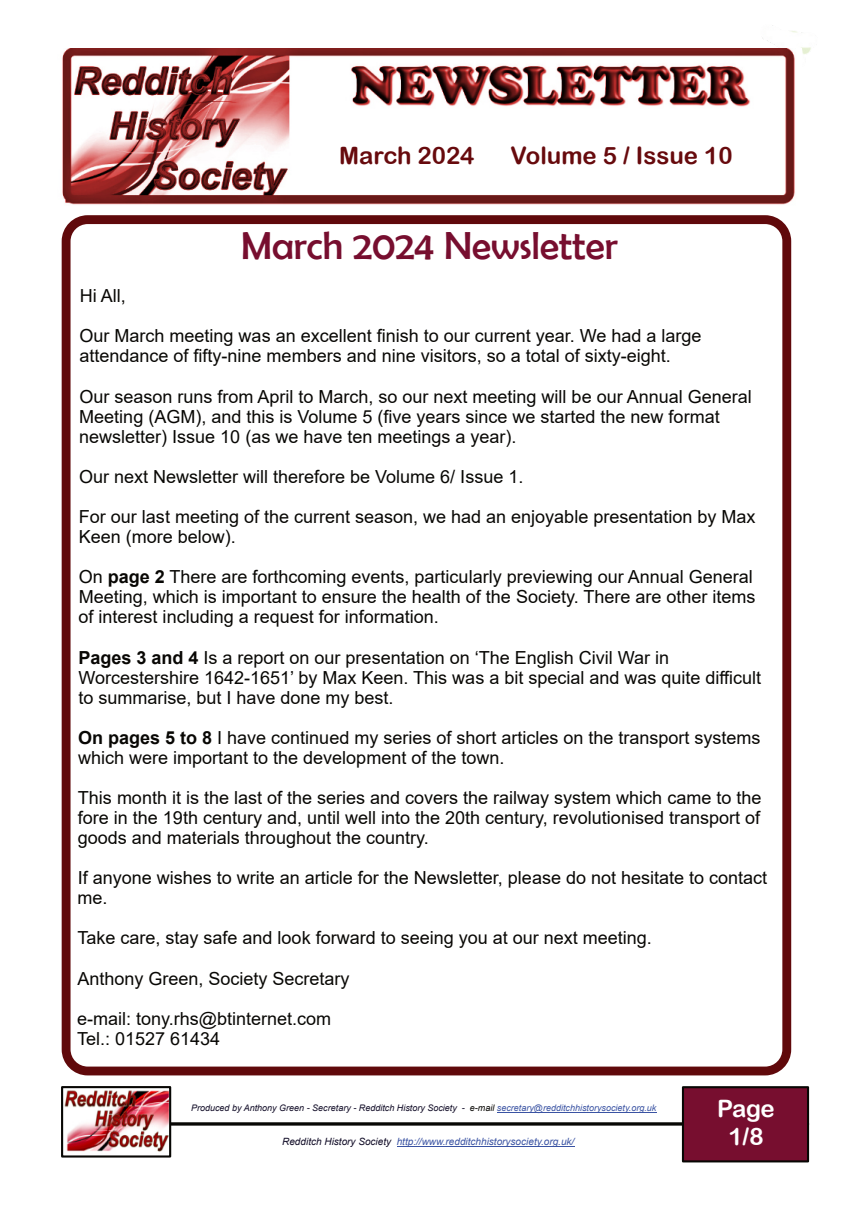
<style>
.page{position:relative;width:859px;height:1208px;background:#fff}
.page>*{position:absolute;margin:0;border:0;box-sizing:border-box;transform-origin:0 0}
.t1{font:39.3px "Berlin Sans FB";color:#770e2f}
.t2{font:24px "Arial Rounded MT Bold";color:#670a0d}
.t3{font:24px "Arial Rounded MT Bold";color:#fff}
.t4{font:18px/20.1px "Arial";letter-spacing:-.005em;color:#080704}
.t5{font:italic 10px "Arial";color:#3a53a3}
.t6{font:italic 9px "Arial";color:#110c27}
.s1{font-weight:700}
.s2{color:#080704}
.s3{color:#3a53a3}
.s4{color:#110c27}
</style>
<div class="page">
<div style="left:62px;top:215px;width:729px;height:860px;border:9px solid #60090b;border-radius:22px"></div>
<hr style="left:101px;top:1122px;width:706px;height:3px;background:#080704">
<div style="left:682px;top:1086px;width:127px;height:76px;background:#770e2f;border:2px solid #080704"></div>
<hr style="left:397px;top:1146px;width:177px;height:1px;background:#3a53a3">
<img style="left:64px;top:1090px;width:104px;height:62px">
<div style="left:61px;top:1086px;width:110px;height:71px;border:2px solid #080704"></div>
<hr style="left:497px;top:1112px;width:159px;height:1px;background:#3a53a3">
<img style="left:761px;top:25px;width:50px;height:29px">
<img style="left:62px;top:49px;width:739px;height:156px">
<h2 class="t2" style="left:339px;top:146px;width:137px">March 2024</h2>
<h2 class="t2" style="left:511px;top:146px;width:224px">Volume 5 / Issue 10</h2>
<h1 class="t1" style="left:241px;top:224px;width:378px">March 2024 Newsletter</h1>
<p class="t4" style="left:80px;top:287px;width:48px">Hi All,</p>
<p class="t4" style="left:79px;top:328px;width:624px">Our March meeting was an excellent finish to our current year. We had a large attendance of fifty-nine members and nine visitors, so a total of sixty-eight.</p>
<p class="t4" style="left:79px;top:388px;width:674px">Our season runs from April to March, so our next meeting will be our Annual General<br>Meeting (AGM), and this is Volume 5 (five years since we started the new format newsletter) Issue 10 (as we have ten meetings a year).</p>
<p class="t4" style="left:79px;top:468px;width:446px">Our next Newsletter will therefore be Volume 6/ Issue 1.</p>
<p class="t4" style="left:79px;top:508px;width:678px">For our last meeting of the current season, we had an enjoyable presentation by Max<br>Keen (more below).</p>
<p class="t4" style="left:79px;top:568px;width:678px">On <span class="s1">page 2</span> There are forthcoming events, particularly previewing our Annual General<br>Meeting, which is important to ensure the health of the Society. There are other items of interest including a request for information.</p>
<p class="t4" style="left:78px;top:649px;width:684px"><span class="s1">Pages 3 and 4</span> Is a report on our presentation on ‘The English Civil War in<br>Worcestershire 1642-1651’ by Max Keen. This was a bit special and was quite difficult to summarise, but I have done my best.</p>
<p class="t4" style="left:78px;top:729px;width:684px"><span class="s1">On pages 5 to 8</span> I have continued my series of short articles on the transport systems which were important to the development of the town.</p>
<p class="t4" style="left:78px;top:789px;width:685px;text-align:justify">This month it is the last of the series and covers the railway system which came to the fore in the 19th century and, until well into the 20th century, revolutionised transport of goods and materials throughout the country.</p>
<p class="t4" style="left:78px;top:869px;width:691px">If anyone wishes to write an article for the Newsletter, please do not hesitate to contact me.</p>
<p class="t4" style="left:77px;top:929px;width:576px">Take care, stay safe and look forward to seeing you at our next meeting.</p>
<p class="t4" style="left:77px;top:970px;width:274px">Anthony Green, Society Secretary</p>
<p class="t4" style="left:77px;top:1010px;width:256px">e-mail: tony.rhs@btinternet.com<br>Tel.: 01527 61434</p>
<p class="t6" style="left:191px;top:1104px;width:467px">Produced by Anthony Green - Secretary - Redditch History Society - <span class="s2">e-mail</span> <span class="s3">secretary@redditchhistorysociety.org.uk</span></p>
<h2 class="t3" style="left:717px;top:1100px;width:59px">Page</h2>
<p class="t5" style="left:282px;top:1138px;width:294px"><span class="s4">Redditch History Society</span> http://www.redditchhistorysociety.org.uk/</p>
<h2 class="t3" style="left:728px;top:1128px;width:37px">1/8</h2>
</div>
